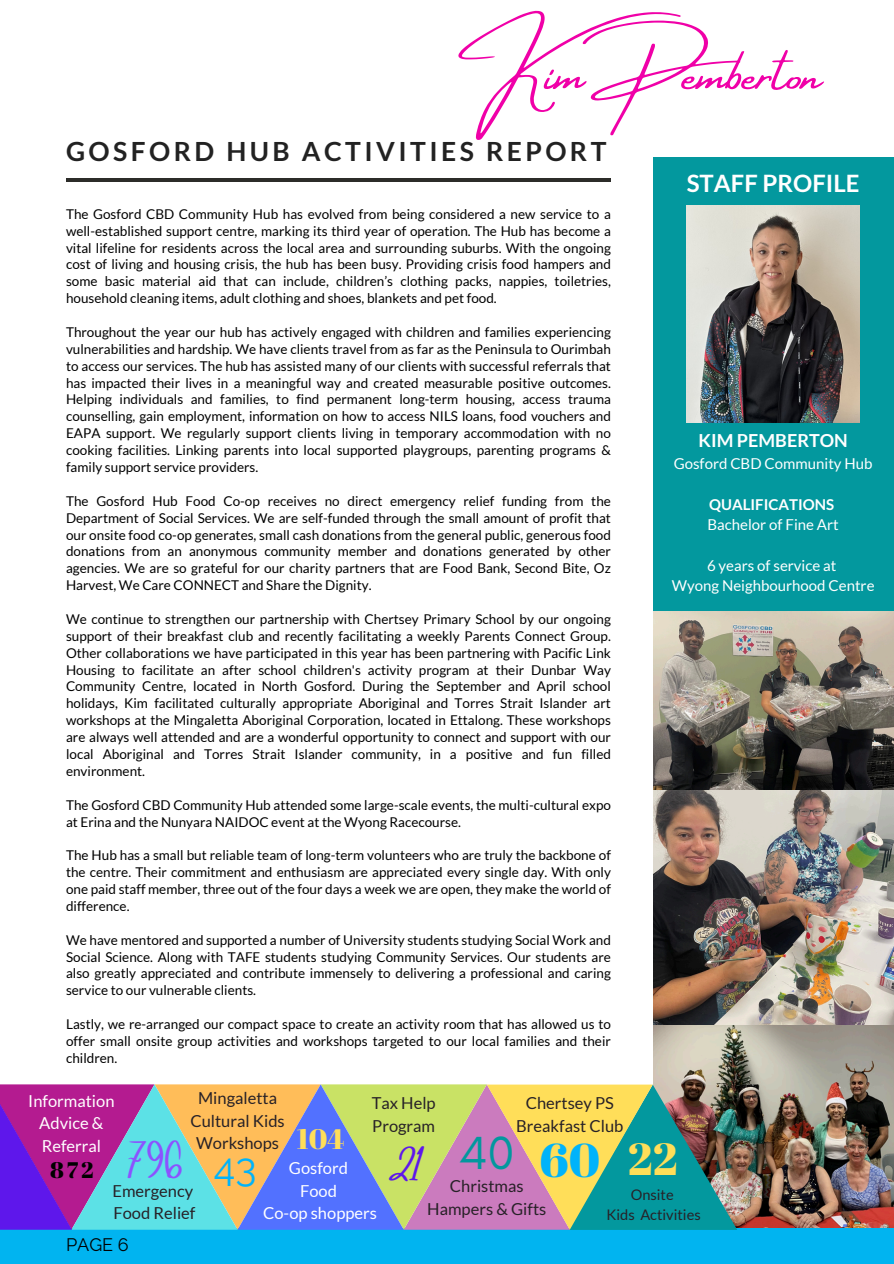
<style>
.page{position:relative;width:894px;height:1264px;background:#fff}
.page>*{position:absolute;margin:0;border:0;box-sizing:border-box;transform-origin:0 0}
.t1{font:55.95px "Amsterdam Four";color:#f000a8}
.t2{font:47.25px "Glacial Indifference";color:#03989e}
.t3{font:47.25px "Abril Fatface";color:#00b3fa}
.t4{font:44.85px "Abril Fatface";color:#ffde59}
.t5{font:39.3px "Raleway";color:#00b3fa}
.t6{font:33.9px "Angelina";color:#8c52ff}
.t7{font:31.2px "Amsterdam Four";color:#5e17eb}
.t8{font:28.2px "Abril Fatface";color:#ffde59}
.t9{font:700 26.4px "Lato";letter-spacing:.13em;color:#222}
.t10{font:700 24px "Lato";color:#fff}
.t11{font:22.5px "Abril Fatface";color:#000}
.t12{font:700 18px "Lato";color:#fff}
.t13{font:18px "Raleway";color:#000}
.t14{font:16.5px "Lato";color:#272127}
.t15{font:16.5px "Lato";color:#fff}
.t16{font:15px/20.2px "Lato";color:#fff;text-align:center}
.t17{font:700 15px "Lato";color:#fff}
.t18{font:14.55px "Lato";color:#272127}
.t19{font:13.5px/16.8px "Lato";color:#000;text-align:justify}
</style>
<div class="page">
<hr style="left:66px;top:178px;width:544px;height:4px;background:#2c2c29">
<div style="left:0;top:1227px;width:893px;height:36px;background:#01b4f0"></div>
<img style="left:653px;top:611px;width:240px;height:616px">
<svg style="left:72px;top:1084px;width:665px;height:145px;background:#9ba499"></svg>
<svg style="left:0;top:1084px;width:72px;height:145px;background:#8e19b7"></svg>
<div style="left:652px;top:157px;width:241px;height:454px;background:#03989e"></div>
<img style="left:686px;top:206px;width:173px;height:216px">
<p class="t1" style="left:478px;top:43px;width:345px">Kim Pemberton</p>
<p class="t9" style="left:66px;top:135px;width:542px">GOSFORD HUB ACTIVITIES REPORT</p>
<p class="t19" style="left:66px;top:205px;width:546px">The Gosford CBD Community Hub has evolved from being considered a new service to a well-established support centre, marking its third year of operation. The Hub has become a vital lifeline for residents across the local area and surrounding suburbs. With the ongoing cost of living and housing crisis, the hub has been busy. Providing crisis food hampers and some basic material aid that can include, children’s clothing packs, nappies, toiletries, household cleaning items, adult clothing and shoes, blankets and pet food.</p>
<p class="t19" style="left:66px;top:323px;width:546px">Throughout the year our hub has actively engaged with children and families experiencing vulnerabilities and hardship. We have clients travel from as far as the Peninsula to Ourimbah to access our services. The hub has assisted many of our clients with successful referrals that has impacted their lives in a meaningful way and created measurable positive outcomes.<br>Helping individuals and families, to find permanent long-term housing, access trauma counselling, gain employment, information on how to access NILS loans, food vouchers and EAPA support. We regularly support clients living in temporary accommodation with no cooking facilities. Linking parents into local supported playgroups, parenting programs &amp; family support service providers.</p>
<p class="t19" style="left:66px;top:492px;width:546px">The Gosford Hub Food Co-op receives no direct emergency relief funding from the Department of Social Services. We are self-funded through the small amount of profit that our onsite food co-op generates, small cash donations from the general public, generous food donations from an anonymous community member and donations generated by other agencies. We are so grateful for our charity partners that are Food Bank, Second Bite, Oz Harvest, We Care CONNECT and Share the Dignity.</p>
<p class="t19" style="left:66px;top:610px;width:546px">We continue to strengthen our partnership with Chertsey Primary School by our ongoing support of their breakfast club and recently facilitating a weekly Parents Connect Group.<br>Other collaborations we have participated in this year has been partnering with Pacific Link Housing to facilitate an after school children's activity program at their Dunbar Way Community Centre, located in North Gosford. During the September and April school holidays, Kim facilitated culturally appropriate Aboriginal and Torres Strait Islander art workshops at the Mingaletta Aboriginal Corporation, located in Ettalong. These workshops are always well attended and are a wonderful opportunity to connect and support with our local Aboriginal and Torres Strait Islander community, in a positive and fun filled environment.</p>
<p class="t19" style="left:66px;top:796px;width:546px">The Gosford CBD Community Hub attended some large-scale events, the multi-cultural expo at Erina and the Nunyara NAIDOC event at the Wyong Racecourse.</p>
<p class="t19" style="left:66px;top:846px;width:546px">The Hub has a small but reliable team of long-term volunteers who are truly the backbone of the centre. Their commitment and enthusiasm are appreciated every single day. With only one paid staff member, three out of the four days a week we are open, they make the world of difference.</p>
<p class="t19" style="left:66px;top:931px;width:546px">We have mentored and supported a number of University students studying Social Work and Social Science. Along with TAFE students studying Community Services. Our students are also greatly appreciated and contribute immensely to delivering a professional and caring service to our vulnerable clients.</p>
<p class="t19" style="left:66px;top:1015px;width:546px">Lastly, we re-arranged our compact space to create an activity room that has allowed us to offer small onsite group activities and workshops targeted to our local families and their children.</p>
<p class="t10" style="left:686px;top:169px;width:174px">STAFF PROFILE</p>
<h3 class="t12" style="left:698px;top:429px;width:151px">KIM PEMBERTON</h3>
<p class="t16" style="left:673px;top:453px;width:200px">Gosford CBD Community Hub</p>
<p class="t17" style="left:709px;top:495px;width:126px">QUALIFICATIONS</p>
<p class="t16" style="left:707px;top:514px;width:133px">Bachelor of Fine Art</p>
<p class="t16" style="left:671px;top:554px;width:204px">6 years of service at<br>Wyong Neighbourhood Centre</p>
<p class="t14" style="left:198px;top:1087px;width:80px">Mingaletta</p>
<p class="t14" style="left:190px;top:1110px;width:96px">Cultural Kids</p>
<p class="t14" style="left:196px;top:1132px;width:85px">Workshops</p>
<p class="t5" style="left:214px;top:1143px;width:44px">43</p>
<p class="t15" style="left:289px;top:1157px;width:61px">Gosford</p>
<p class="t15" style="left:300px;top:1180px;width:38px">Food</p>
<h4 class="t15" style="left:263px;top:1202px;width:115px">Co-op shoppers</h4>
<h3 class="t15" style="left:28px;top:1090px;width:88px">Information</h3>
<h5 class="t15" style="left:39px;top:1113px;width:66px">Advice &amp;</h5>
<p class="t15" style="left:42px;top:1135px;width:61px">Referral</p>
<p class="t14" style="left:371px;top:1092px;width:66px">Tax Help</p>
<p class="t14" style="left:372px;top:1115px;width:64px">Program</p>
<p class="t7" style="left:388px;top:1151px;width:32px">21</p>
<p class="t14" style="left:525px;top:1092px;width:90px">Chertsey PS</p>
<p class="t14" style="left:516px;top:1115px;width:109px">Breakfast Club</p>
<p class="t3" style="left:539px;top:1126px;width:62px">60</p>
<p class="t8" style="left:297px;top:1118px;width:49px">104</p>
<p class="t2" style="left:459px;top:1123px;width:57px">40</p>
<h2 class="t6" style="left:126px;top:1151px;width:58px">796</h2>
<p class="t4" style="left:627px;top:1127px;width:51px">22</p>
<p class="t11" style="left:50px;top:1154px;width:45px">872</p>
<p class="t14" style="left:450px;top:1175px;width:75px">Christmas</p>
<p class="t14" style="left:427px;top:1198px;width:121px">Hampers &amp; Gifts</p>
<p class="t14" style="left:112px;top:1180px;width:82px">Emergency</p>
<h6 class="t14" style="left:113px;top:1202px;width:83px">Food Relief</h6>
<p class="t18" style="left:630px;top:1185px;width:44px">Onsite</p>
<p class="t18" style="left:606px;top:1205px;width:96px">Kids Activities</p>
<p class="t13" style="left:66px;top:1234px;width:64px">PAGE 6</p>
</div>
